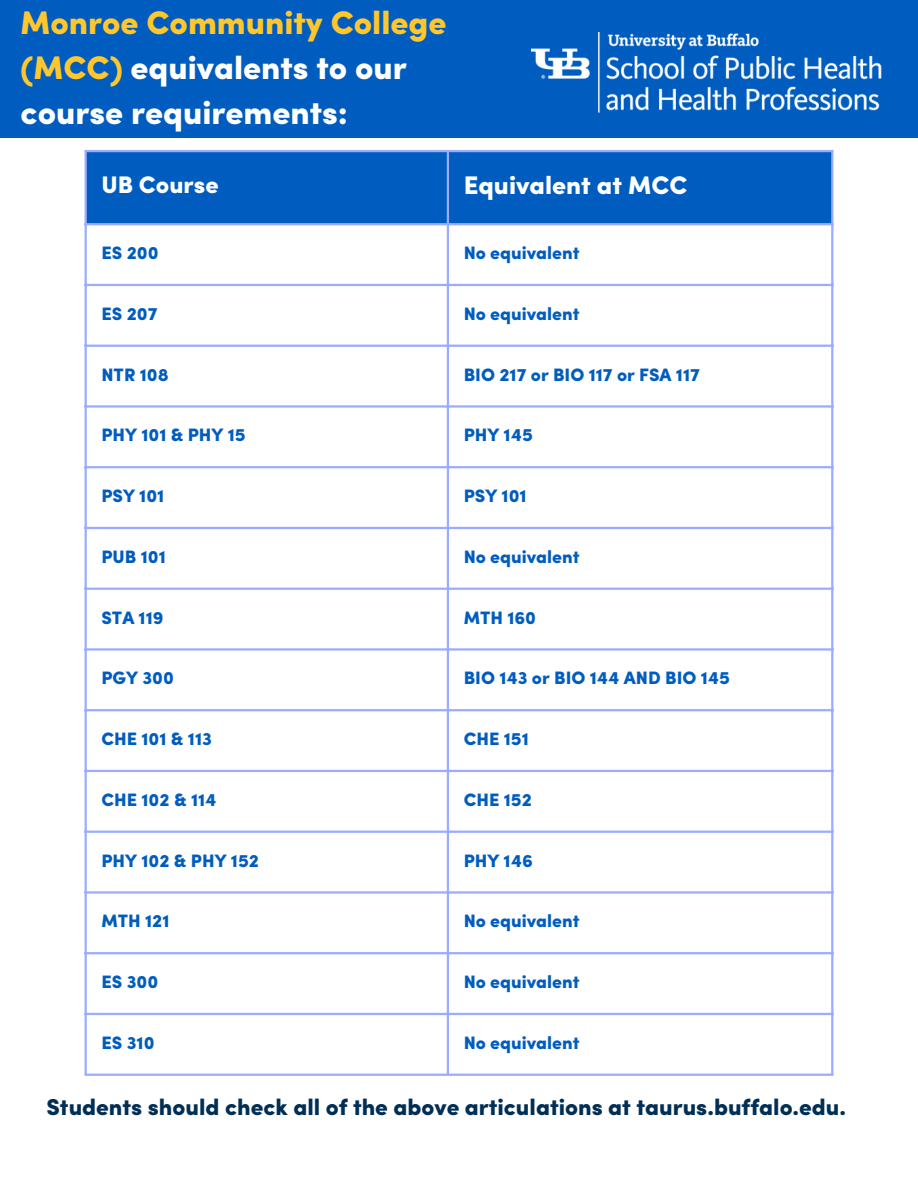
<style>
.page{position:relative;width:918px;height:1188px;background:#fff}
.page>*{position:absolute;margin:0;border:0;box-sizing:border-box;transform-origin:0 0}
.t1{font:900 32.7px/45px "Sofia Pro";color:#fff}
.t2{font:900 25.5px "Sofia Pro";color:#fff}
.t3{font:900 24px "Sofia Pro";color:#fff}
.t4{font:900 23.1px "Sofia Pro";color:#002f56}
.t5{font:900 18px "Sofia Pro";color:#005dbf}
.s1{color:#ffc72c}
</style>
<div class="page">
<div style="left:87px;top:152px;width:744px;height:71px;background:#005dbf"></div>
<hr style="left:85px;top:152px;width:2px;height:922px;background:#99acff">
<hr style="left:447px;top:152px;width:2px;height:922px;background:#99acff">
<hr style="left:831px;top:152px;width:2px;height:922px;background:#99acff">
<hr style="left:85px;top:150px;width:748px;height:2px;background:#99acff">
<hr style="left:85px;top:223px;width:748px;height:2px;background:#99acff">
<hr style="left:85px;top:284px;width:748px;height:2px;background:#99acff">
<hr style="left:85px;top:345px;width:748px;height:2px;background:#99acff">
<hr style="left:85px;top:405px;width:748px;height:3px;background:#99acff">
<hr style="left:85px;top:466px;width:748px;height:2px;background:#99acff">
<hr style="left:85px;top:527px;width:748px;height:2px;background:#99acff">
<hr style="left:85px;top:588px;width:748px;height:2px;background:#99acff">
<hr style="left:85px;top:648px;width:748px;height:3px;background:#99acff">
<hr style="left:85px;top:709px;width:748px;height:2px;background:#99acff">
<hr style="left:85px;top:770px;width:748px;height:2px;background:#99acff">
<hr style="left:85px;top:831px;width:748px;height:2px;background:#99acff">
<hr style="left:85px;top:891px;width:748px;height:3px;background:#99acff">
<hr style="left:85px;top:952px;width:748px;height:2px;background:#99acff">
<hr style="left:85px;top:1013px;width:748px;height:2px;background:#99acff">
<hr style="left:85px;top:1074px;width:748px;height:2px;background:#99acff">
<div style="left:0;top:0;width:918px;height:138px;background:#005dbf"></div>
<img style="left:531px;top:33px;width:350px;height:80px">
<p class="t1" style="left:21px;top:4px;width:427px"><span class="s1">Monroe Community College (MCC)</span> equivalents to our course requirements:</p>
<h1 class="t3" style="left:101px;top:175px;width:119px">UB Course</h1>
<p class="t2" style="left:464px;top:175px;width:225px">Equivalent at MCC</p>
<p class="t5" style="left:101px;top:246px;width:59px">ES 200</p>
<p class="t5" style="left:464px;top:246px;width:117px">No equivalent</p>
<p class="t5" style="left:101px;top:306px;width:58px">ES 207</p>
<p class="t5" style="left:464px;top:306px;width:117px">No equivalent</p>
<p class="t5" style="left:101px;top:367px;width:69px">NTR 108</p>
<p class="t5" style="left:464px;top:367px;width:238px">BIO 217 or BIO 117 or FSA 117</p>
<p class="t5" style="left:101px;top:428px;width:146px">PHY 101 &amp; PHY 15</p>
<p class="t5" style="left:464px;top:428px;width:71px">PHY 145</p>
<p class="t5" style="left:101px;top:489px;width:65px">PSY 101</p>
<p class="t5" style="left:464px;top:489px;width:65px">PSY 101</p>
<p class="t5" style="left:101px;top:549px;width:66px">PUB 101</p>
<p class="t5" style="left:464px;top:549px;width:117px">No equivalent</p>
<p class="t5" style="left:101px;top:610px;width:64px">STA 119</p>
<p class="t5" style="left:464px;top:610px;width:74px">MTH 160</p>
<p class="t5" style="left:101px;top:671px;width:74px">PGY 300</p>
<p class="t5" style="left:464px;top:671px;width:268px">BIO 143 or BIO 144 AND BIO 145</p>
<p class="t5" style="left:101px;top:732px;width:112px">CHE 101 &amp; 113</p>
<p class="t5" style="left:464px;top:732px;width:67px">CHE 151</p>
<p class="t5" style="left:101px;top:792px;width:117px">CHE 102 &amp; 114</p>
<p class="t5" style="left:464px;top:792px;width:70px">CHE 152</p>
<p class="t5" style="left:101px;top:853px;width:159px">PHY 102 &amp; PHY 152</p>
<p class="t5" style="left:464px;top:853px;width:71px">PHY 146</p>
<p class="t5" style="left:101px;top:914px;width:70px">MTH 121</p>
<p class="t5" style="left:464px;top:914px;width:117px">No equivalent</p>
<p class="t5" style="left:101px;top:975px;width:58px">ES 300</p>
<p class="t5" style="left:464px;top:975px;width:117px">No equivalent</p>
<p class="t5" style="left:101px;top:1035px;width:55px">ES 310</p>
<p class="t5" style="left:464px;top:1035px;width:117px">No equivalent</p>
<p class="t4" style="left:46px;top:1098px;width:801px">Students should check all of the above articulations at taurus.buffalo.edu.</p>
</div>
